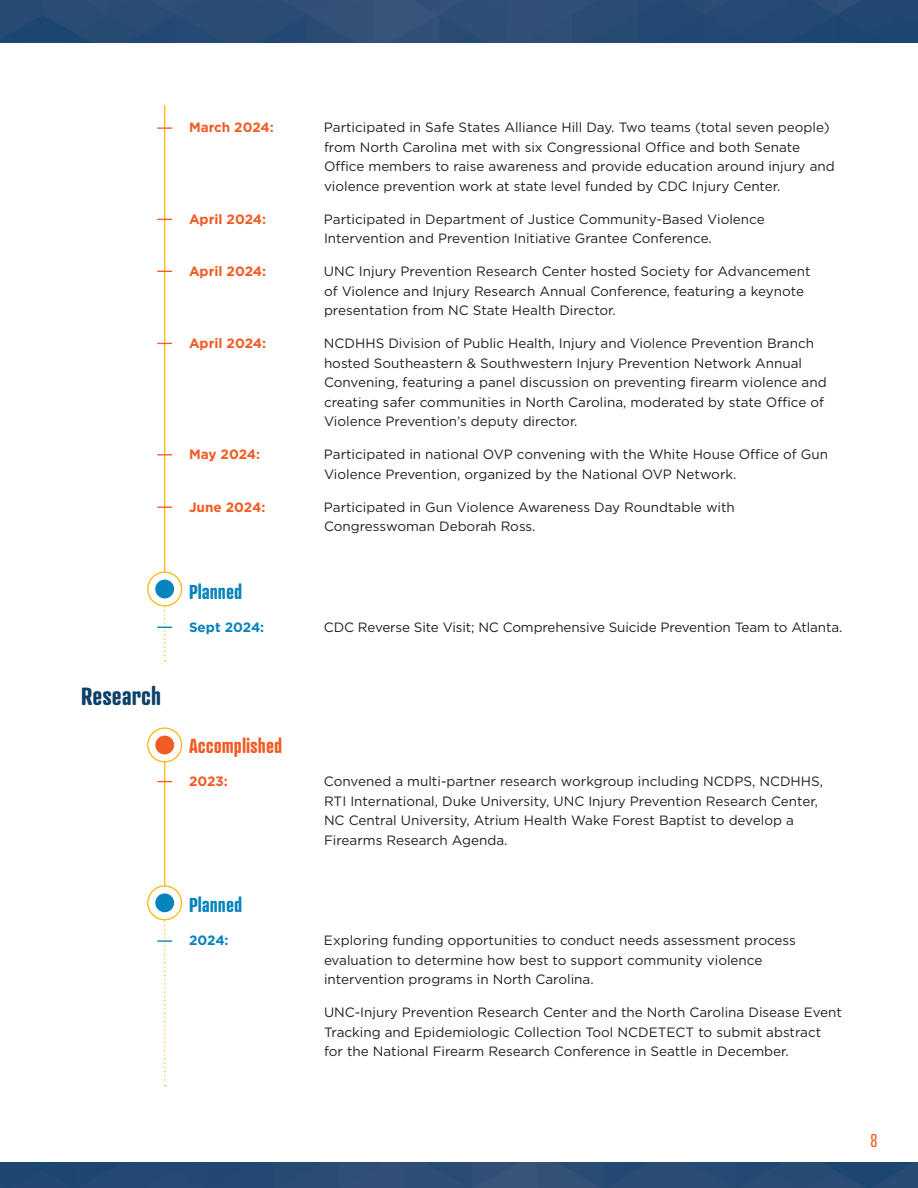
<style>
.page{position:relative;width:918px;height:1188px;background:#fff}
.page>*{position:absolute;margin:0;border:0;box-sizing:border-box;transform-origin:0 0}
.t1{font:700 24px "Atrament";color:#0b406a}
.t2{font:700 19.5px "Atrament";color:#0583bc}
.t3{font:700 19.5px "Atrament";color:#f25b21}
.t4{font:18px "Atrament";color:#f25b21}
.t5{font:13.5px/19.5px "Gotham";color:#231f20}
.t6{font:700 13.5px "Gotham";color:#f25b21}
.t7{font:700 13.5px "Gotham";color:#0583bc}
</style>
<div class="page">
<img style="left:0;top:0;width:918px;height:42px">
<img style="left:0;top:1162px;width:918px;height:26px">
<hr style="left:164px;top:105px;width:1px;height:483px;background:#fcba13">
<hr style="left:164px;top:745px;width:1px;height:158px;background:#fcba13">
<svg style="left:148px;top:572px;width:34px;height:34px"></svg>
<div style="left:147px;top:571px;width:35px;height:36px;border:1px solid #fcba13;border-radius:50%"></div>
<div style="left:155px;top:580px;width:19px;height:18px;background:#0583bc;border-radius:50%"></div>
<svg style="left:157px;top:594px;width:15px;height:67px"></svg>
<svg style="left:148px;top:886px;width:34px;height:34px"></svg>
<div style="left:147px;top:885px;width:35px;height:35px;border:1px solid #fcba13;border-radius:50%"></div>
<div style="left:155px;top:893px;width:19px;height:19px;background:#0583bc;border-radius:50%"></div>
<svg style="left:157px;top:908px;width:15px;height:178px"></svg>
<svg style="left:148px;top:728px;width:34px;height:34px"></svg>
<div style="left:147px;top:727px;width:35px;height:36px;border:1px solid #fcba13;border-radius:50%"></div>
<div style="left:155px;top:736px;width:19px;height:18px;background:#f25b21;border-radius:50%"></div>
<svg style="left:157px;top:127px;width:15px;height:2px"></svg>
<svg style="left:157px;top:219px;width:15px;height:1px"></svg>
<svg style="left:157px;top:271px;width:15px;height:1px"></svg>
<svg style="left:157px;top:343px;width:15px;height:1px"></svg>
<svg style="left:157px;top:454px;width:15px;height:1px"></svg>
<svg style="left:157px;top:507px;width:15px;height:1px"></svg>
<svg style="left:157px;top:781px;width:15px;height:1px"></svg>
<h2 class="t1" style="left:81px;top:681px;width:82px">Research</h2>
<p class="t6" style="left:189px;top:119px;width:86px">March 2024:</p>
<p class="t5" style="left:324px;top:117px;width:512px">Participated in Safe States Alliance Hill Day. Two teams (total seven people) from North Carolina met with six Congressional Office and both Senate Office members to raise awareness and provide education around injury and violence prevention work at state level funded by CDC Injury Center.</p>
<p class="t6" style="left:189px;top:210px;width:79px">April 2024:</p>
<p class="t5" style="left:324px;top:209px;width:442px">Participated in Department of Justice Community-Based Violence<br>Intervention and Prevention Initiative Grantee Conference.</p>
<p class="t6" style="left:189px;top:263px;width:79px">April 2024:</p>
<p class="t5" style="left:324px;top:261px;width:488px">UNC Injury Prevention Research Center hosted Society for Advancement of Violence and Injury Research Annual Conference, featuring a keynote presentation from NC State Health Director.</p>
<p class="t6" style="left:189px;top:335px;width:79px">April 2024:</p>
<p class="t5" style="left:324px;top:333px;width:504px">NCDHHS Division of Public Health, Injury and Violence Prevention Branch hosted Southeastern &amp; Southwestern Injury Prevention Network Annual Convening, featuring a panel discussion on preventing firearm violence and creating safer communities in North Carolina, moderated by state Office of Violence Prevention’s deputy director.</p>
<p class="t6" style="left:189px;top:446px;width:73px">May 2024:</p>
<p class="t5" style="left:324px;top:444px;width:506px">Participated in national OVP convening with the White House Office of Gun<br>Violence Prevention, organized by the National OVP Network.</p>
<p class="t6" style="left:189px;top:498px;width:78px">June 2024:</p>
<p class="t5" style="left:324px;top:497px;width:412px">Participated in Gun Violence Awareness Day Roundtable with<br>Congresswoman Deborah Ross.</p>
<h3 class="t2" style="left:189px;top:579px;width:55px">Planned</h3>
<p class="t7" style="left:189px;top:618px;width:77px">Sept 2024:</p>
<p class="t5" style="left:324px;top:617px;width:520px">CDC Reverse Site Visit; NC Comprehensive Suicide Prevention Team to Atlanta.</p>
<h3 class="t3" style="left:189px;top:734px;width:95px">Accomplished</h3>
<p class="t6" style="left:189px;top:773px;width:40px">2023:</p>
<p class="t5" style="left:324px;top:771px;width:501px">Convened a multi-partner research workgroup including NCDPS, NCDHHS, RTI International, Duke University, UNC Injury Prevention Research Center, NC Central University, Atrium Health Wake Forest Baptist to develop a Firearms Research Agenda.</p>
<h3 class="t2" style="left:189px;top:893px;width:55px">Planned</h3>
<p class="t7" style="left:189px;top:932px;width:41px">2024:</p>
<p class="t5" style="left:324px;top:930px;width:473px">Exploring funding opportunities to conduct needs assessment process evaluation to determine how best to support community violence intervention programs in North Carolina.</p>
<p class="t5" style="left:324px;top:1002px;width:520px">UNC-Injury Prevention Research Center and the North Carolina Disease Event<br>Tracking and Epidemiologic Collection Tool NCDETECT to submit abstract for the National Firearm Research Conference in Seattle in December.</p>
<h3 class="t4" style="left:871px;top:1130px;width:8px">8</h3>
</div>
